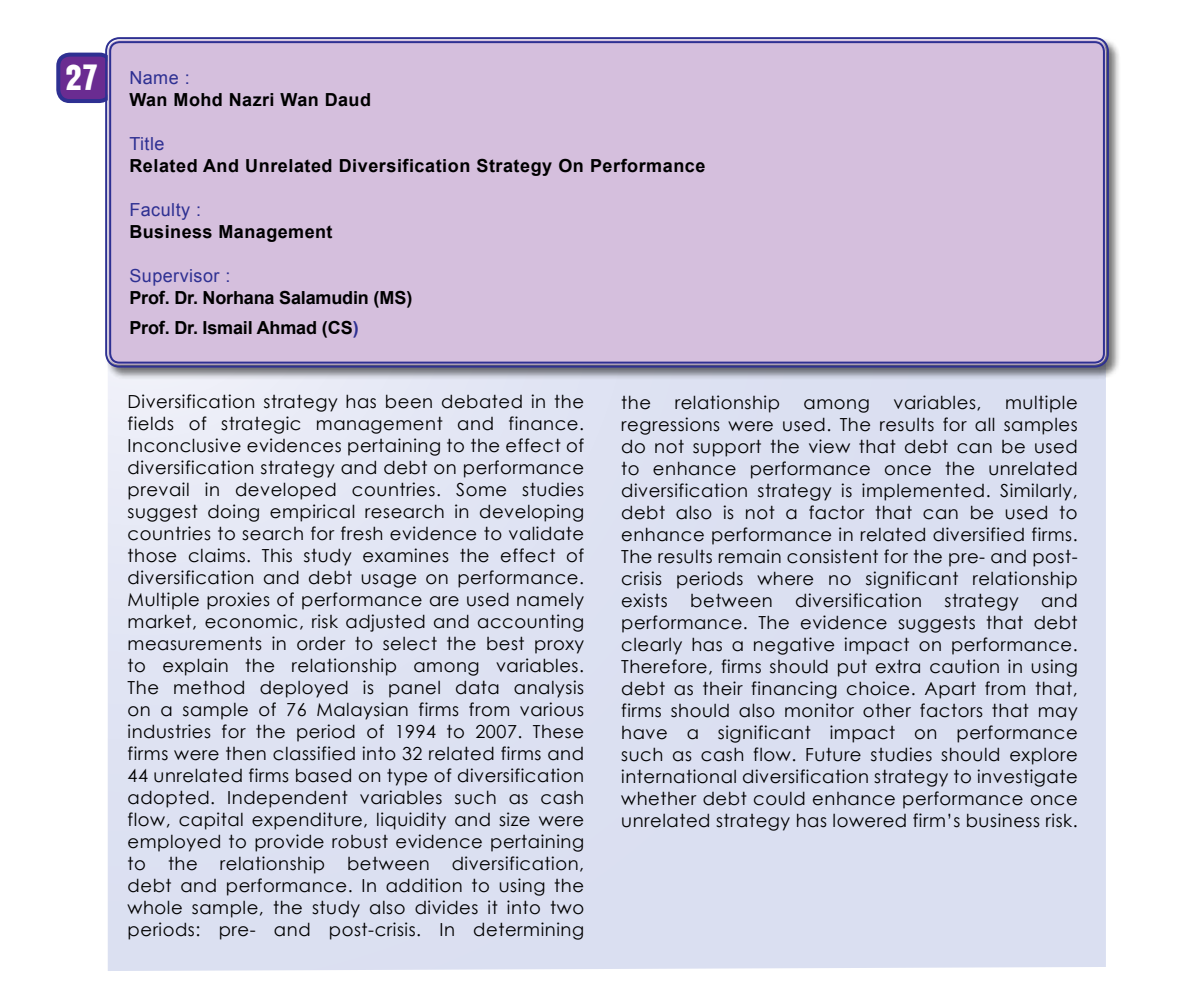
<style>
.page{position:relative;width:1191px;height:1000px;background:#fff}
.page>*{position:absolute;margin:0;border:0;box-sizing:border-box;transform-origin:0 0}
.t1{font:18px/22px "Century Gothic";letter-spacing:.03em;color:#000;text-align:justify}
.t2{font:700 18px/22px "Arial";letter-spacing:.025em;color:#000}
.t3{font:700 18px/30px "Arial";letter-spacing:-.01em;color:#000}
.t4{font:18px "Arial";letter-spacing:.025em;color:#2e3092}
.s1{font-family:"Arroyo";font-weight:400;font-size:32px;color:#fff}
.s2{font-weight:400;color:#2e3092}
.s3{color:#2e3092}
</style>
<div class="page">
<div style="left:58px;top:55px;width:53px;height:46px;background:#6a2c91;border-radius:11px"></div>
<div style="left:56px;top:53px;width:57px;height:50px;border:4px solid #2e3092;border-radius:11px"></div>
<svg style="left:108px;top:379px;width:998px;height:592px;background:#dde1f2"></svg>
<div style="left:105px;top:37px;width:1015px;height:342px;background:#000;opacity:.56"></div>
<div style="left:108px;top:40px;width:998px;height:325px;background:#d5bfdd;border-radius:11px"></div>
<div style="left:105px;top:37px;width:1004px;height:331px;border:2px solid #2e3092;border-radius:13px"></div>
<div style="left:109px;top:41px;width:996px;height:323px;border:2px solid #2e3092;border-radius:9px"></div>
<p class="t2" style="left:129px;top:67px;width:243px;text-indent:-63px"><span class="s1">27</span> <span class="s2">Name :<br></span>Wan Mohd Nazri Wan Daud</p>
<p class="t4" style="left:129px;top:132px;width:37px">Title</p>
<p class="t2" style="left:129px;top:155px;width:577px">Related And Unrelated Diversification Strategy On Performance</p>
<p class="t4" style="left:129px;top:198px;width:73px">Faculty :</p>
<p class="t2" style="left:129px;top:221px;width:205px">Business Management</p>
<p class="t4" style="left:129px;top:264px;width:102px">Supervisor :</p>
<p class="t3" style="left:129px;top:283px;width:285px">Prof. Dr. Norhana Salamudin (MS)<br>Prof. Dr. Ismail Ahmad (CS<span class="s3">)</span></p>
<p class="t1" style="left:128px;top:390px;width:458px">Diversification strategy has been debated in the fields of strategic management and finance.<br>Inconclusive evidences pertaining to the effect of diversification strategy and debt on performance prevail in developed countries. Some studies suggest doing empirical research in developing countries to search for fresh evidence to validate those claims. This study examines the effect of diversification and debt usage on performance.<br>Multiple proxies of performance are used namely market, economic, risk adjusted and accounting measurements in order to select the best proxy to explain the relationship among variables.<br>The method deployed is panel data analysis on a sample of 76 Malaysian firms from various industries for the period of 1994 to 2007. These firms were then classified into 32 related firms and 44 unrelated firms based on type of diversification adopted. Independent variables such as cash flow, capital expenditure, liquidity and size were employed to provide robust evidence pertaining to the relationship between diversification, debt and performance. In addition to using the whole sample, the study also divides it into two periods: pre- and post-crisis. In determining</p>
<p class="t1" style="left:621px;top:391px;width:31px">the</p>
<p class="t1" style="left:674px;top:391px;width:107px">relationship</p>
<p class="t1" style="left:803px;top:391px;width:68px">among</p>
<p class="t1" style="left:893px;top:391px;width:89px">variables,</p>
<p class="t1" style="left:621px;top:391px;width:458px;text-indent:384px">multiple regressions were used. The results for all samples do not support the view that debt can be used to enhance performance once the unrelated diversification strategy is implemented. Similarly, debt also is not a factor that can be used to enhance performance in related diversified firms.<br>The results remain consistent for the pre- and post&shy;crisis periods where no significant relationship exists between diversification strategy and performance. The evidence suggests that debt clearly has a negative impact on performance.<br>Therefore, firms should put extra caution in using debt as their financing choice. Apart from that, firms should also monitor other factors that may have a significant impact on performance such as cash flow. Future studies should explore international diversification strategy to investigate whether debt could enhance performance once unrelated strategy has lowered firm’s business risk.</p>
</div>
